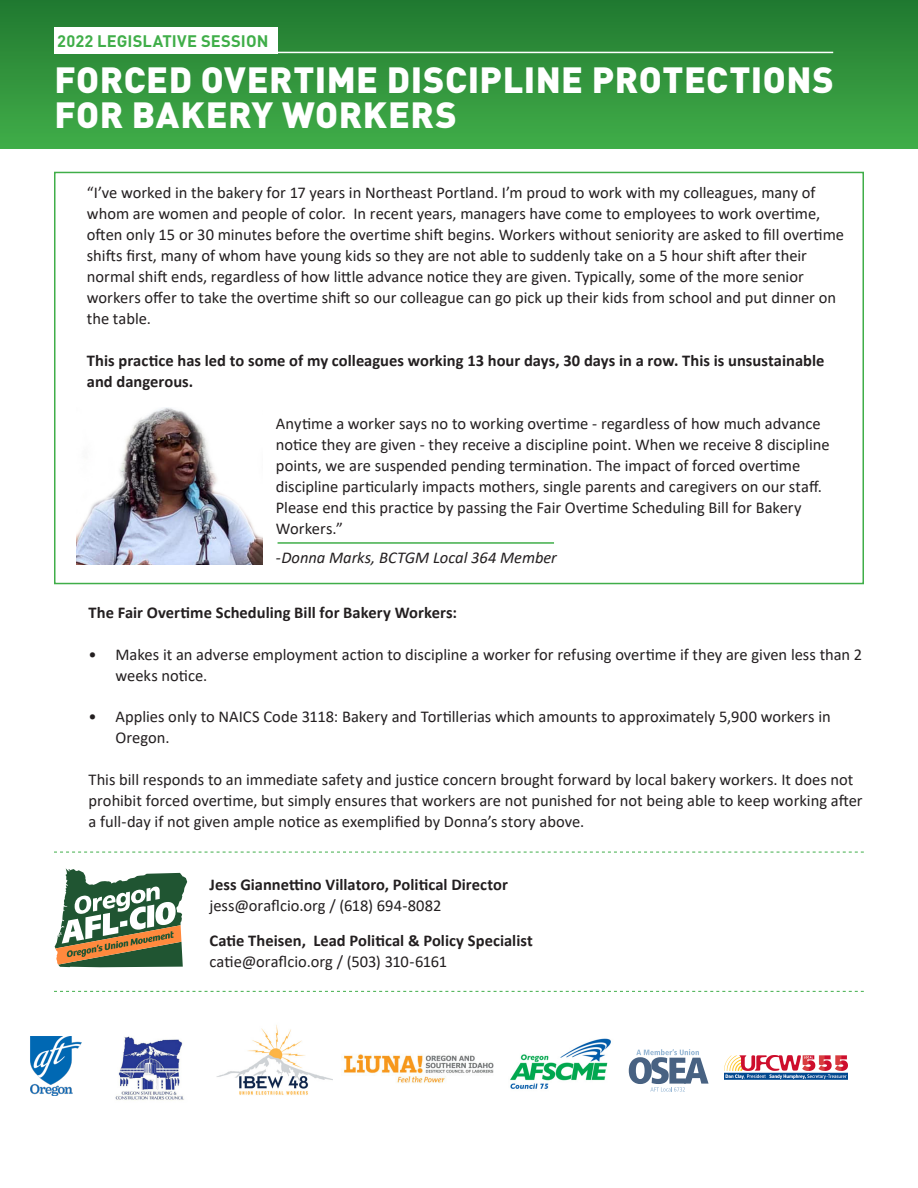
<style>
.page{position:relative;width:918px;height:1188px;background:#fff}
.page>*{position:absolute;margin:0;border:0;box-sizing:border-box;transform-origin:0 0}
.t1{font:900 36px/34.5px "DIN Pro";letter-spacing:.015em;color:#fff}
.t2{font:16.5px/21px "Calibri";color:#231f20}
.t3{font:700 16.5px/21px "Calibri";color:#231f20}
.t4{font:italic 16.5px "Calibri";color:#231f20}
.t5{font:700 16.5px "DIN Pro";letter-spacing:.005em;color:#40ae49}
</style>
<div class="page">
<img style="left:76px;top:407px;width:187px;height:158px">
<div style="left:0;top:0;width:918px;height:148px;background:linear-gradient(to bottom,#217930,#40ad48)"></div>
<div style="left:54px;top:27px;width:224px;height:26px;background:#fff"></div>
<hr style="left:54px;top:52px;width:779px;height:1px;background:#fff">
<svg style="left:54px;top:852px;width:810px;height:1px"></svg>
<svg style="left:54px;top:991px;width:810px;height:1px"></svg>
<svg style="left:55px;top:868px;width:132px;height:99px"></svg>
<div style="left:54px;top:172px;width:810px;height:412px;border:2px solid #40ae49"></div>
<hr style="left:278px;top:542px;width:276px;height:2px;background:#40ae49">
<img style="left:510px;top:1038px;width:101px;height:51px">
<img style="left:30px;top:1037px;width:52px;height:59px">
<img style="left:725px;top:1055px;width:123px;height:25px">
<svg style="left:629px;top:1049px;width:80px;height:43px"></svg>
<img style="left:216px;top:1025px;width:116px;height:70px">
<img style="left:343px;top:1054px;width:151px;height:29px">
<img style="left:115px;top:1036px;width:69px;height:65px">
<p class="t5" style="left:57px;top:27px;width:213px">2022 LEGISLATIVE SESSION</p>
<p class="t1" style="left:54px;top:58px;width:781px">FORCED OVERTIME DISCIPLINE PROTECTIONS<br>FOR BAKERY WORKERS</p>
<p class="t2" style="left:87px;top:182px;width:759px">“I’ve worked in the bakery for 17 years in Northeast Portland. I’m proud to work with my colleagues, many of whom are women and people of color. In recent years, managers have come to employees to work overtime, often only 15 or 30 minutes before the overtime shift begins. Workers without seniority are asked to fill overtime shifts first, many of whom have young kids so they are not able to suddenly take on a 5 hour shift after their normal shift ends, regardless of how little advance notice they are given. Typically, some of the more senior workers offer to take the overtime shift so our colleague can go pick up their kids from school and put dinner on the table.</p>
<p class="t3" style="left:87px;top:350px;width:739px">This practice has led to some of my colleagues working 13 hour days, 30 days in a row. This is unsustainable and dangerous.</p>
<p class="t2" style="left:276px;top:413px;width:555px">Anytime a worker says no to working overtime - regardless of how much advance notice they are given - they receive a discipline point. When we receive 8 discipline points, we are suspended pending termination. The impact of forced overtime discipline particularly impacts mothers, single parents and caregivers on our staff.<br>Please end this practice by passing the Fair Overtime Scheduling Bill for Bakery Workers.”</p>
<p class="t4" style="left:276px;top:546px;width:283px">-Donna Marks, BCTGM Local 364 Member</p>
<p class="t3" style="left:89px;top:602px;width:370px">The Fair Overtime Scheduling Bill for Bakery Workers:</p>
<p class="t2" style="left:116px;top:644px;width:748px;text-indent:-27px">• Makes it an adverse employment action to discipline a worker for refusing overtime if they are given less than 2 weeks notice.</p>
<p class="t2" style="left:116px;top:706px;width:717px;text-indent:-27px">• Applies only to NAICS Code 3118: Bakery and Tortillerias which amounts to approximately 5,900 workers in<br>Oregon.</p>
<p class="t2" style="left:89px;top:769px;width:776px">This bill responds to an immediate safety and justice concern brought forward by local bakery workers. It does not prohibit forced overtime, but simply ensures that workers are not punished for not being able to keep working after a full-day if not given ample notice as exemplified by Donna’s story above.</p>
<p class="t3" style="left:210px;top:874px;width:300px">Jess Giannettino Villatoro, Political Director</p>
<p class="t2" style="left:210px;top:895px;width:233px">jess@oraflcio.org / (618) 694-8082</p>
<p class="t3" style="left:210px;top:929px;width:325px">Catie Theisen, Lead Political &amp; Policy Specialist</p>
<p class="t2" style="left:210px;top:950px;width:239px">catie@oraflcio.org / (503) 310-6161</p>
</div>
